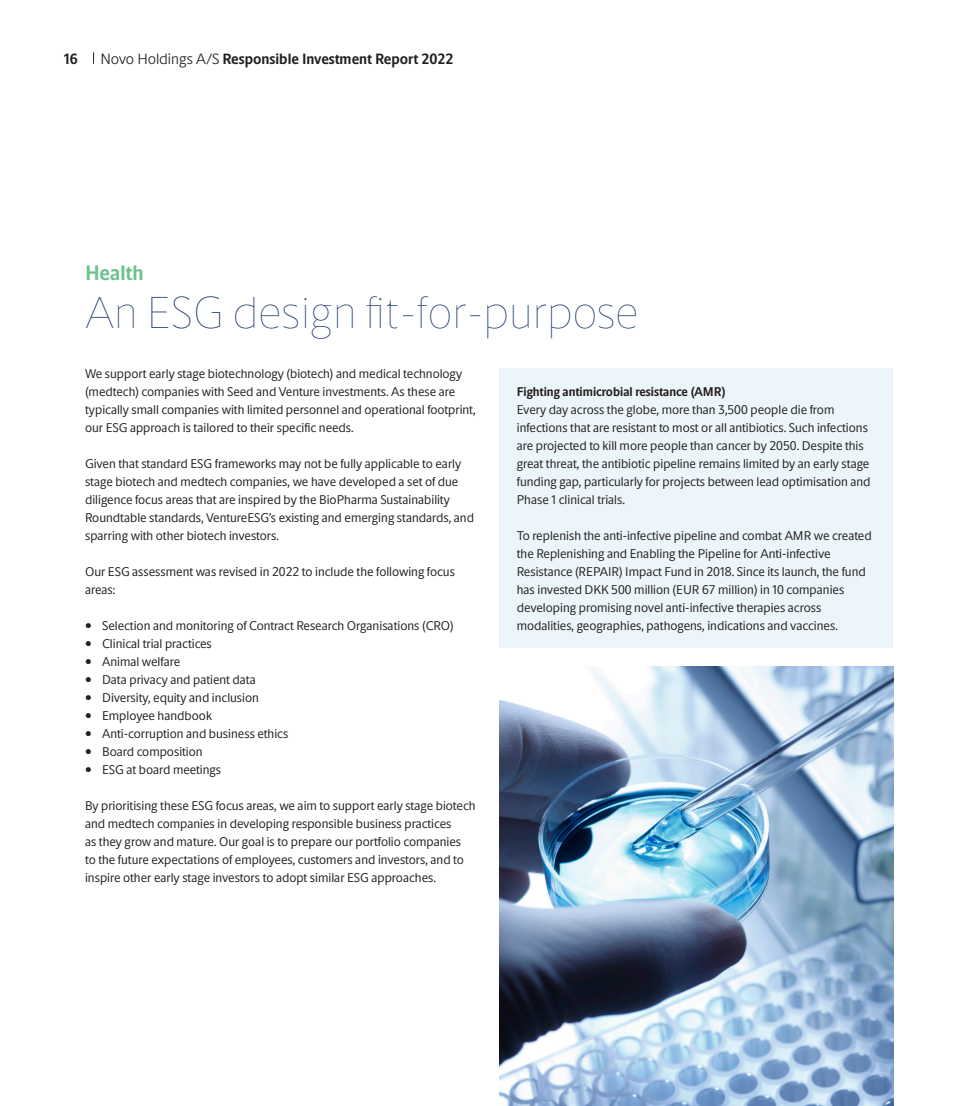
<style>
.page{position:relative;width:957px;height:1106px;background:#fff}
.page>*{position:absolute;margin:0;border:0;box-sizing:border-box;transform-origin:0 0}
.t1{font:100 45px "Novo Apply Sans";color:#1f3a6b}
.t2{font:700 21px "Novo Apply Sans";color:#6dc28d}
.t3{font:700 15px "Novo Apply Sans";color:#231f20}
.Body_copy_-_8_5_12{font:12.75px/18px "Novo Apply Sans";color:#231f20}
.Body_copy_-_8_5_12-2{font:700 12.75px "Novo Apply Sans";color:#231f20}
.s1{font-weight:300}
</style>
<div class="page">
<svg style="left:93px;top:52px;width:1px;height:12px"></svg>
<div style="left:500px;top:368px;width:393px;height:279px;background:#ecf5f9"></div>
<img style="left:500px;top:666px;width:393px;height:440px">
<p class="t3" style="left:64px;top:48px;width:16px">16</p>
<p class="t3" style="left:100px;top:48px;width:354px"><span class="s1">Novo Holdings A/S</span> Responsible Investment Report 2022</p>
<p class="t2" style="left:85px;top:258px;width:60px">Health</p>
<p class="t1" style="left:85px;top:277px;width:555px">An ESG design fit-for-purpose</p>
<p class="Body_copy_-_8_5_12" style="left:85px;top:364px;width:392px">We support early stage biotechnology (biotech) and medical technology (medtech) companies with Seed and Venture investments. As these are typically small companies with limited personnel and operational footprint, our ESG approach is tailored to their specific needs.</p>
<p class="Body_copy_-_8_5_12" style="left:85px;top:454px;width:390px">Given that standard ESG frameworks may not be fully applicable to early stage biotech and medtech companies, we have developed a set of due diligence focus areas that are inspired by the BioPharma Sustainability Roundtable standards, VentureESG’s existing and emerging standards, and sparring with other biotech investors.</p>
<p class="Body_copy_-_8_5_12" style="left:85px;top:562px;width:371px">Our ESG assessment was revised in 2022 to include the following focus areas:</p>
<p class="Body_copy_-_8_5_12" style="left:85px;top:616px;width:370px">• Selection and monitoring of Contract Research Organisations (CRO)</p>
<p class="Body_copy_-_8_5_12" style="left:85px;top:634px;width:128px">• Clinical trial practices</p>
<p class="Body_copy_-_8_5_12" style="left:85px;top:652px;width:97px">• Animal welfare</p>
<p class="Body_copy_-_8_5_12" style="left:85px;top:670px;width:172px">• Data privacy and patient data</p>
<p class="Body_copy_-_8_5_12" style="left:85px;top:688px;width:175px">• Diversity, equity and inclusion</p>
<p class="Body_copy_-_8_5_12" style="left:85px;top:706px;width:128px">• Employee handbook</p>
<p class="Body_copy_-_8_5_12" style="left:85px;top:724px;width:205px">• Anti-corruption and business ethics</p>
<p class="Body_copy_-_8_5_12" style="left:85px;top:742px;width:119px">• Board composition</p>
<p class="Body_copy_-_8_5_12" style="left:85px;top:760px;width:138px">• ESG at board meetings</p>
<p class="Body_copy_-_8_5_12" style="left:85px;top:796px;width:392px">By prioritising these ESG focus areas, we aim to support early stage biotech and medtech companies in developing responsible business practices<br>as they grow and mature. Our goal is to prepare our portfolio companies<br>to the future expectations of employees, customers and investors, and to inspire other early stage investors to adopt similar ESG approaches.</p>
<p class="Body_copy_-_8_5_12-2" style="left:517px;top:382px;width:210px">Fighting antimicrobial resistance (AMR)</p>
<p class="Body_copy_-_8_5_12" style="left:517px;top:400px;width:355px">Every day across the globe, more than 3,500 people die from infections that are resistant to most or all antibiotics. Such infections are projected to kill more people than cancer by 2050. Despite this great threat, the antibiotic pipeline remains limited by an early stage funding gap, particularly for projects between lead optimisation and Phase 1 clinical trials.</p>
<p class="Body_copy_-_8_5_12" style="left:517px;top:526px;width:356px">To replenish the anti-infective pipeline and combat AMR we created the Replenishing and Enabling the Pipeline for Anti-infective Resistance (REPAIR) Impact Fund in 2018. Since its launch, the fund has invested DKK 500 million (EUR 67 million) in 10 companies developing promising novel anti-infective therapies across modalities, geographies, pathogens, indications and vaccines.</p>
</div>
